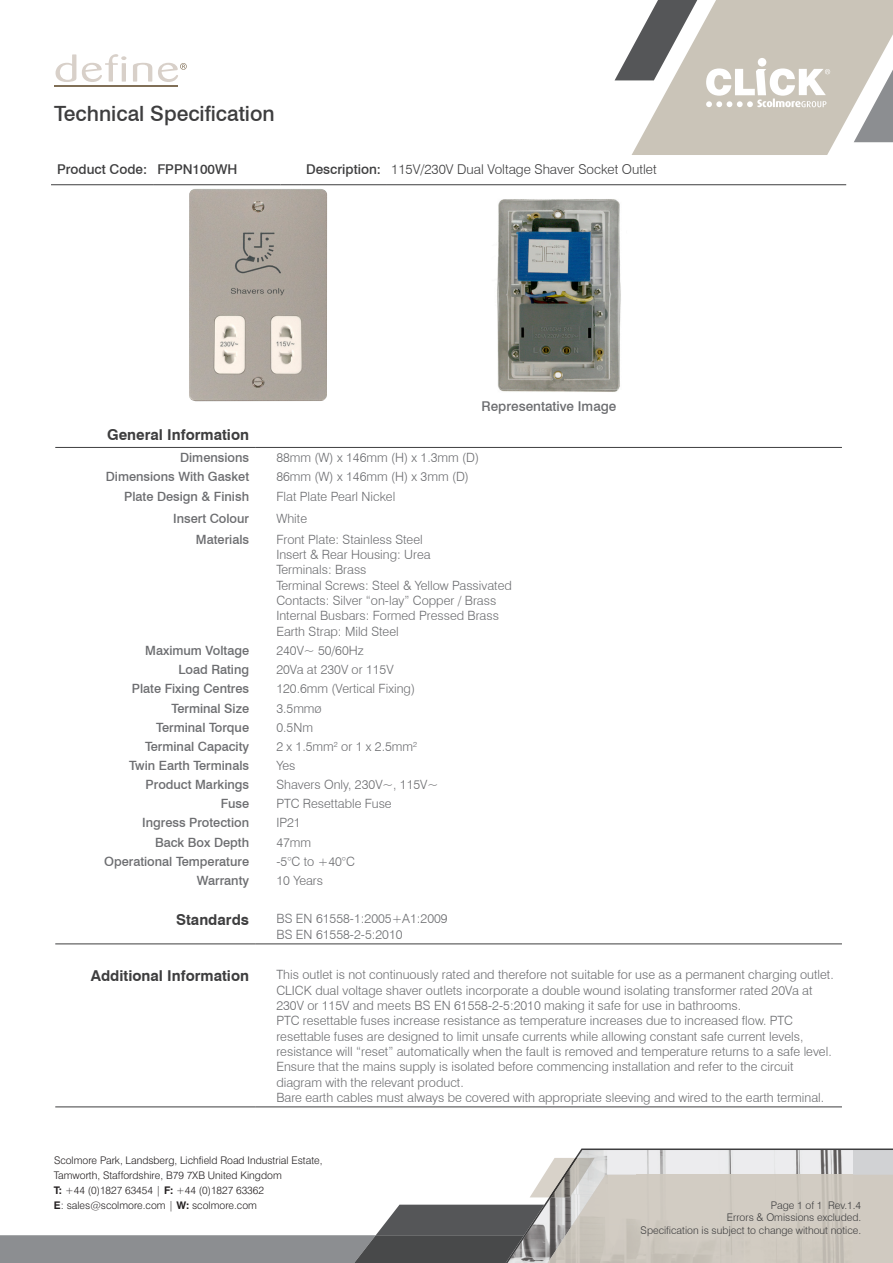
<style>
.page{position:relative;width:893px;height:1263px;background:#fff}
.page>*{position:absolute;margin:0;border:0;box-sizing:border-box;transform-origin:0 0}
.t1{font:500 21px "Swiss 721 BT";color:#3e3e3f}
.Main_Headers{font:700 15px "Swiss 721 BT";color:#3e3e3f}
.Description_Text_wit{font:300 13.5px "Swiss 721 BT";color:#3e3e3f}
.Leading_Box_Text{font:500 13.5px "Swiss 721 BT";color:#3e3e3f}
.Right_Information_Te{font:500 13.5px "Swiss 721 BT";color:#6c6d70}
.Product_Code_Text{font:500 13.5px "Swiss 721 BT";color:#3e3e3f}
.Table_Text_Right{font:300 12.75px/15.3px "Swiss 721 BT";color:#6c6d70}
.Table_Text_Left{font:500 12.75px "Swiss 721 BT";color:#6c6d70}
.t2{font:300 10.5px/15px "Swiss 721 BT";color:#231f20}
.Ommissions_Text_Grey{font:300 10.5px "Swiss 721 BT";color:#3e3e3f}
.s1{font-weight:700}
</style>
<div class="page">
<svg style="left:56px;top:54px;width:20px;height:28px"></svg>
<svg style="left:82px;top:54px;width:44px;height:28px"></svg>
<svg style="left:133px;top:63px;width:19px;height:19px"></svg>
<hr style="left:54px;top:85px;width:123px;height:2px;background:#806f57">
<svg style="left:158px;top:63px;width:29px;height:19px"></svg>
<svg style="left:0;top:1148px;width:893px;height:115px"></svg>
<svg style="left:615px;top:0;width:278px;height:155px"></svg>
<hr style="left:51px;top:184px;width:102px;height:1px;background:#3e3e3f">
<hr style="left:153px;top:184px;width:128px;height:1px;background:#3e3e3f">
<svg style="left:281px;top:184px;width:21px;height:1px"></svg>
<hr style="left:302px;top:184px;width:85px;height:1px;background:#3e3e3f">
<hr style="left:387px;top:184px;width:459px;height:1px;background:#3e3e3f">
<img style="left:189px;top:189px;width:138px;height:212px">
<img style="left:497px;top:199px;width:124px;height:193px">
<hr style="left:55px;top:447px;width:200px;height:1px;background:#3e3e3f">
<hr style="left:255px;top:447px;width:587px;height:1px;background:#3e3e3f">
<hr style="left:55px;top:944px;width:200px;height:1px;background:#3e3e3f">
<hr style="left:255px;top:944px;width:587px;height:1px;background:#3e3e3f">
<hr style="left:55px;top:1107px;width:200px;height:1px;background:#3e3e3f">
<hr style="left:255px;top:1107px;width:587px;height:1px;background:#3e3e3f">
<h1 class="t1" style="left:54px;top:101px;width:222px">Technical Specification</h1>
<p class="Leading_Box_Text" style="left:57px;top:161px;width:92px">Product Code:</p>
<p class="Product_Code_Text" style="left:157px;top:161px;width:82px">FPPN100WH</p>
<p class="Leading_Box_Text" style="left:306px;top:161px;width:76px">Description:</p>
<p class="Description_Text_wit" style="left:391px;top:161px;width:267px">115V/230V Dual Voltage Shaver Socket Outlet</p>
<p class="Right_Information_Te" style="left:481px;top:398px;width:136px">Representative Image</p>
<p class="Main_Headers" style="left:107px;top:425px;width:144px">General Information</p>
<p class="Table_Text_Left" style="left:180px;top:450px;width:71px">Dimensions</p>
<p class="Table_Text_Right" style="left:276px;top:450px;width:204px">88mm (W) x 146mm (H) x 1.3mm (D)</p>
<p class="Table_Text_Left" style="left:106px;top:469px;width:145px">Dimensions With Gasket</p>
<p class="Table_Text_Right" style="left:276px;top:469px;width:194px">86mm (W) x 146mm (H) x 3mm (D)</p>
<p class="Table_Text_Left" style="left:124px;top:489px;width:126px">Plate Design &amp; Finish</p>
<p class="Table_Text_Right" style="left:276px;top:489px;width:120px">Flat Plate Pearl Nickel</p>
<p class="Table_Text_Left" style="left:173px;top:511px;width:77px">Insert Colour</p>
<p class="Table_Text_Right" style="left:276px;top:511px;width:32px">White</p>
<p class="Table_Text_Left" style="left:196px;top:532px;width:55px">Materials</p>
<p class="Table_Text_Right" style="left:276px;top:532px;width:148px">Front Plate: Stainless Steel</p>
<p class="Table_Text_Right" style="left:276px;top:547px;width:156px">Insert &amp; Rear Housing: Urea</p>
<p class="Table_Text_Right" style="left:276px;top:562px;width:92px">Terminals: Brass</p>
<p class="Table_Text_Right" style="left:276px;top:577px;width:237px">Terminal Screws: Steel &amp; Yellow Passivated</p>
<p class="Table_Text_Right" style="left:276px;top:593px;width:221px">Contacts: Silver “on-lay” Copper / Brass</p>
<p class="Table_Text_Right" style="left:276px;top:608px;width:224px">Internal Busbars: Formed Pressed Brass</p>
<p class="Table_Text_Right" style="left:276px;top:623px;width:124px">Earth Strap: Mild Steel</p>
<p class="Table_Text_Left" style="left:145px;top:643px;width:105px">Maximum Voltage</p>
<p class="Table_Text_Right" style="left:276px;top:643px;width:89px">240V~ 50/60Hz</p>
<p class="Table_Text_Left" style="left:179px;top:662px;width:72px">Load Rating</p>
<p class="Table_Text_Right" style="left:276px;top:662px;width:119px">20Va at 230V or 115V</p>
<p class="Table_Text_Left" style="left:132px;top:681px;width:119px">Plate Fixing Centres</p>
<p class="Table_Text_Right" style="left:276px;top:681px;width:140px">120.6mm (Vertical Fixing)</p>
<p class="Table_Text_Left" style="left:172px;top:700px;width:79px">Terminal Size</p>
<p class="Table_Text_Right" style="left:276px;top:700px;width:47px">3.5mmø</p>
<p class="Table_Text_Left" style="left:156px;top:719px;width:94px">Terminal Torque</p>
<p class="Table_Text_Right" style="left:276px;top:719px;width:38px">0.5Nm</p>
<p class="Table_Text_Left" style="left:145px;top:739px;width:106px">Terminal Capacity</p>
<p class="Table_Text_Right" style="left:276px;top:739px;width:142px">2 x 1.5mm<sup>2</sup> or 1 x 2.5mm<sup>2</sup></p>
<p class="Table_Text_Left" style="left:129px;top:758px;width:122px">Twin Earth Terminals</p>
<p class="Table_Text_Right" style="left:276px;top:758px;width:20px">Yes</p>
<p class="Table_Text_Left" style="left:146px;top:777px;width:105px">Product Markings</p>
<p class="Table_Text_Right" style="left:276px;top:777px;width:163px">Shavers Only, 230V~, 115V~</p>
<p class="Table_Text_Left" style="left:221px;top:796px;width:30px">Fuse</p>
<p class="Table_Text_Right" style="left:276px;top:796px;width:117px">PTC Resettable Fuse</p>
<p class="Table_Text_Left" style="left:142px;top:815px;width:108px">Ingress Protection</p>
<p class="Table_Text_Right" style="left:276px;top:815px;width:26px">IP21</p>
<p class="Table_Text_Left" style="left:155px;top:834px;width:96px">Back Box Depth</p>
<p class="Table_Text_Right" style="left:276px;top:834px;width:36px">47mm</p>
<p class="Table_Text_Left" style="left:104px;top:853px;width:146px">Operational Temperature</p>
<p class="Table_Text_Right" style="left:276px;top:853px;width:80px">-5°C to +40°C</p>
<p class="Table_Text_Left" style="left:197px;top:872px;width:54px">Warranty</p>
<p class="Table_Text_Right" style="left:276px;top:872px;width:48px">10 Years</p>
<p class="Main_Headers" style="left:176px;top:909px;width:74px">Standards</p>
<p class="Table_Text_Right" style="left:276px;top:911px;width:173px">BS EN 61558-1:2005+A1:2009</p>
<p class="Table_Text_Right" style="left:276px;top:926px;width:128px">BS EN 61558-2-5:2010</p>
<p class="Main_Headers" style="left:91px;top:965px;width:160px">Additional Information</p>
<p class="Table_Text_Right" style="left:276px;top:967px;width:559px">This outlet is not continuously rated and therefore not suitable for use as a permanent charging outlet.</p>
<p class="Table_Text_Right" style="left:276px;top:982px;width:538px">CLICK dual voltage shaver outlets incorporate a double wound isolating transformer rated 20Va at<br>230V or 115V and meets BS EN 61558-2-5:2010 making it safe for use in bathrooms.</p>
<p class="Table_Text_Right" style="left:276px;top:1013px;width:557px">PTC resettable fuses increase resistance as temperature increases due to increased flow. PTC resettable fuses are designed to limit unsafe currents while allowing constant safe current levels, resistance will “reset” automatically when the fault is removed and temperature returns to a safe level.</p>
<p class="Table_Text_Right" style="left:276px;top:1059px;width:519px">Ensure that the mains supply is isolated before commencing installation and refer to the circuit diagram with the relevant product.</p>
<p class="Table_Text_Right" style="left:276px;top:1089px;width:549px">Bare earth cables must always be covered with appropriate sleeving and wired to the earth terminal.</p>
<p class="t2" style="left:54px;top:1153px;width:270px">Scolmore Park, Landsberg, Lichfield Road Industrial Estate, Tamworth, Staffordshire, B79 7XB United Kingdom<br><span class="s1">T:</span> +44 (0)1827 63454 | <span class="s1">F:</span> +44 (0)1827 63362<br><span class="s1">E</span>: sales@scolmore.com | <span class="s1">W:</span> scolmore.com</p>
<p class="Ommissions_Text_Grey" style="left:771px;top:1199px;width:92px">Page 1 of 1 Rev.1.4</p>
<p class="Ommissions_Text_Grey" style="left:727px;top:1211px;width:136px">Errors &amp; Omissions excluded.</p>
<p class="Ommissions_Text_Grey" style="left:641px;top:1224px;width:222px">Specification is subject to change without notice.</p>
</div>
